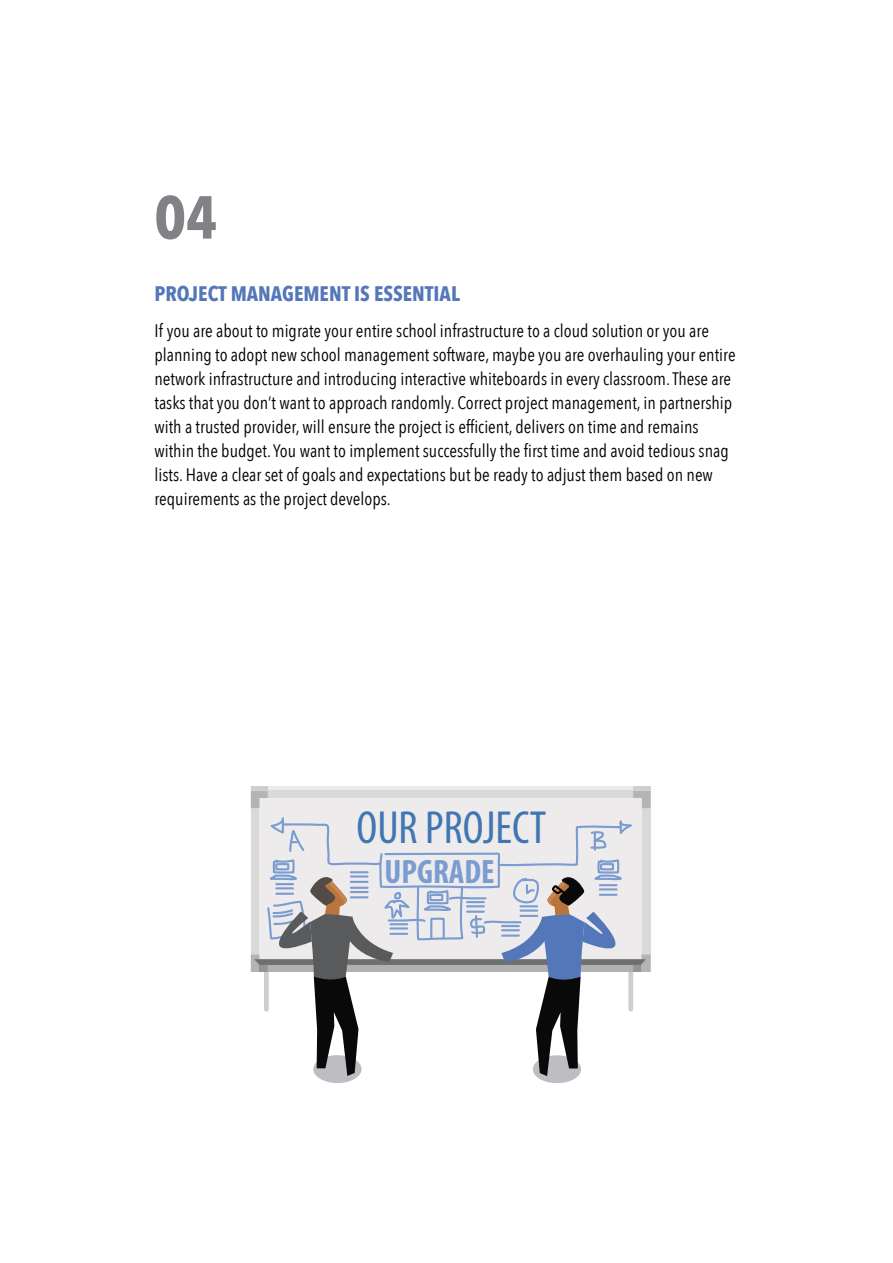
<style>
.page{position:relative;width:893px;height:1263px;background:#fff}
.page>*{position:absolute;margin:0;border:0;box-sizing:border-box;transform-origin:0 0}
.t1{font:700 60px "Avenir Next Condensed";color:#808285}
.t2{font:condensed 46.65px "Myriad Pro";color:#4176b2}
.t3{font:700 condensed 33.9px "Myriad Pro";color:#7a9cd1}
.t4{font:700 21px "Avenir Next Condensed";color:#5477ba}
.t5{font:18px/24px "Avenir Next Condensed";color:#000}
</style>
<div class="page">
<div style="left:251px;top:786px;width:399px;height:5px;background:#edebeb"></div>
<div style="left:251px;top:786px;width:17px;height:5px;background:#cfcece"></div>
<div style="left:633px;top:786px;width:17px;height:5px;background:#cfcece"></div>
<div style="left:251px;top:791px;width:399px;height:181px;background:#d9d9d8"></div>
<div style="left:259px;top:798px;width:383px;height:167px;background:#edebeb"></div>
<svg style="left:251px;top:791px;width:17px;height:17px"></svg>
<svg style="left:633px;top:791px;width:17px;height:17px"></svg>
<div style="left:533px;top:1055px;width:48px;height:28px;background:#bdbec1;border-radius:50%"></div>
<div style="left:313px;top:1055px;width:49px;height:28px;background:#bdbec1;border-radius:50%"></div>
<svg style="left:250px;top:817px;width:400px;height:259px"></svg>
<h1 class="t1" style="left:154px;top:181px;width:64px">04</h1>
<p class="t4" style="left:154px;top:280px;width:307px">PROJECT MANAGEMENT IS ESSENTIAL</p>
<p class="t5" style="left:154px;top:318px;width:583px">If you are about to migrate your entire school infrastructure to a cloud solution or you are planning to adopt new school management software, maybe you are overhauling your entire network infrastructure and introducing interactive whiteboards in every classroom. These are tasks that you don’t want to approach randomly. Correct project management, in partnership with a trusted provider, will ensure the project is efficient, delivers on time and remains within the budget. You want to implement successfully the first time and avoid tedious snag lists. Have a clear set of goals and expectations but be ready to adjust them based on new requirements as the project develops.</p>
<h2 class="t2" style="left:356px;top:799px;width:191px">OUR PROJECT</h2>
<h3 class="t3" style="left:384px;top:850px;width:112px">UPGRADE</h3>
</div>
